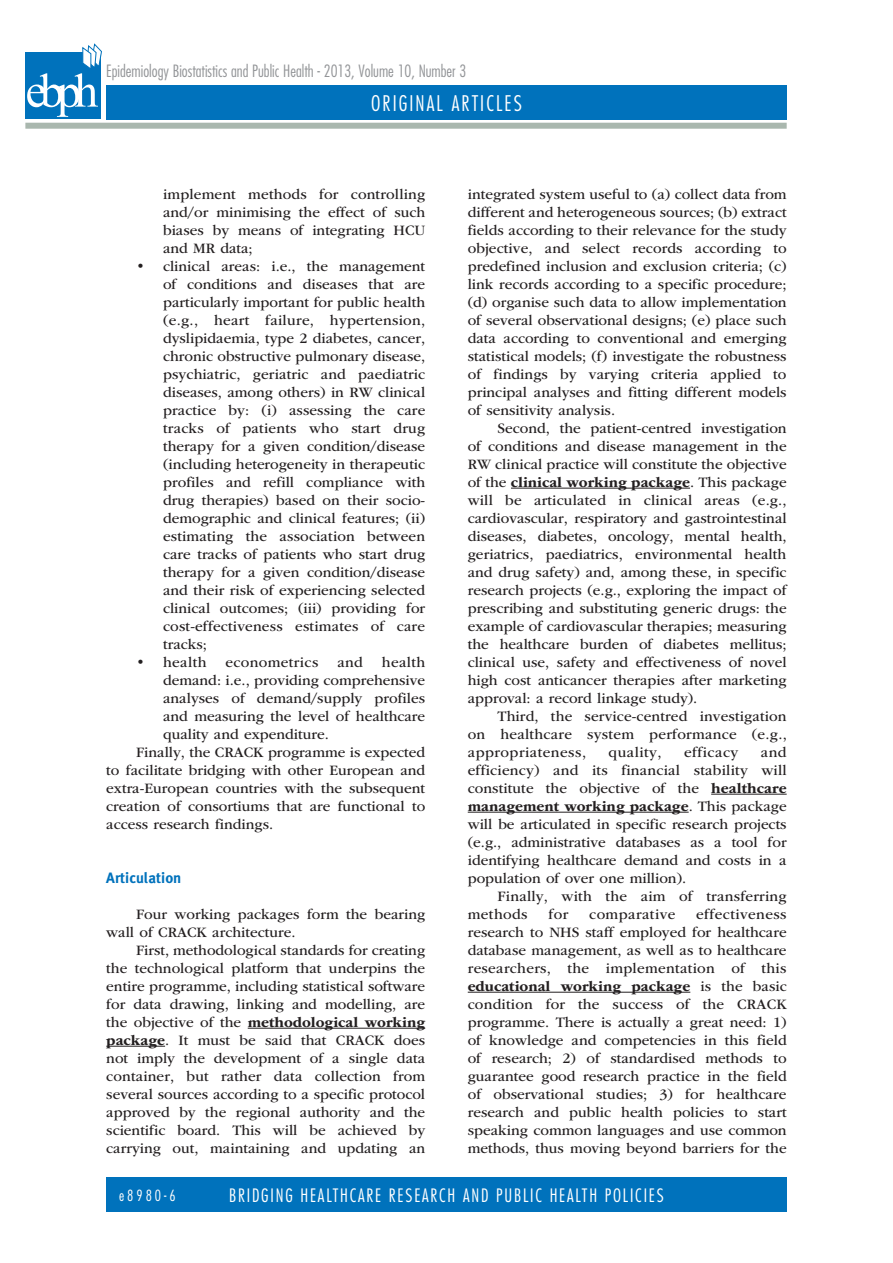
<style>
.page{position:relative;width:893px;height:1263px;background:#fff}
.page>*{position:absolute;margin:0;border:0;box-sizing:border-box;transform-origin:0 0}
.t1{font:300 condensed 21px "Futura Std";letter-spacing:.1em;color:#fff}
.t2{font:300 condensed 18px "Futura Std";color:#fff}
.t3{font:300 condensed 16.5px "Futura Std";color:#939598}
.t4{font:15px/18px "ITC Garamond Std";color:#231f20;text-align:justify}
.t5{font:15px "ITC Garamond Std";letter-spacing:.03em;color:#231f20}
.t6{font:15px "ITC Garamond Std";letter-spacing:.025em;color:#231f20}
.t7{font:700 15px "Meta Plus";color:#0072bc}
.t8{font:300 condensed 15px "Futura Std";letter-spacing:.2em;color:#fff}
.s1{font-weight:700}
</style>
<div class="page">
<div style="left:106px;top:85px;width:681px;height:34px;background:#0072bc"></div>
<div style="left:106px;top:1178px;width:681px;height:34px;background:#0072bc"></div>
<div style="left:25px;top:123px;width:762px;height:6px;background:#a9b7ae"></div>
<div style="left:25px;top:52px;width:76px;height:67px;background:#0072bc"></div>
<svg style="left:27px;top:43px;width:75px;height:74px"></svg>
<hr style="left:248px;top:1028px;width:177px;height:1px;background:#231f20">
<hr style="left:106px;top:1046px;width:59px;height:1px;background:#231f20">
<hr style="left:511px;top:488px;width:179px;height:1px;background:#231f20">
<hr style="left:711px;top:794px;width:76px;height:1px;background:#231f20">
<hr style="left:468px;top:812px;width:221px;height:1px;background:#231f20">
<hr style="left:468px;top:992px;width:222px;height:1px;background:#231f20">
<p class="t3" style="left:106px;top:62px;width:361px">Epidemiology Biostatistics and Public Health - 2013, Volume 10, Number 3</p>
<h1 class="t1" style="left:371px;top:91px;width:152px">ORIGINAL ARTICLES</h1>
<p class="t4" style="left:163px;top:185px;width:264px">implement methods for controlling and/or minimising the effect of such biases by means of integrating HCU and MR data;</p>
<p class="t4" style="left:163px;top:257px;width:264px;text-indent:-27px">• clinical areas: i.e., the management of conditions and diseases that are particularly important for public health (e.g., heart failure, hypertension, dyslipidaemia, type 2 diabetes, cancer, chronic obstructive pulmonary disease, psychiatric, geriatric and paediatric diseases, among others) in RW clinical practice by: (i) assessing the care tracks of patients who start drug therapy for a given condition/disease (including heterogeneity in therapeutic profiles and refill compliance with drug therapies) based on their socio&shy;demographic and clinical features; (ii) estimating the association between care tracks of patients who start drug therapy for a given condition/disease and their risk of experiencing selected clinical outcomes; (iii) providing for cost-effectiveness estimates of care tracks;</p>
<p class="t4" style="left:136px;top:653px;width:72px">• health</p>
<p class="t6" style="left:225px;top:654px;width:94px">econometrics</p>
<p class="t4" style="left:337px;top:653px;width:27px">and</p>
<p class="t4" style="left:382px;top:653px;width:45px">health</p>
<p class="t4" style="left:163px;top:671px;width:264px">demand: i.e., providing comprehensive</p>
<p class="t4" style="left:163px;top:689px;width:264px">analyses of demand/supply profiles</p>
<p class="t4" style="left:163px;top:707px;width:264px">and measuring the level of healthcare</p>
<p class="t4" style="left:163px;top:725px;width:167px">quality and expenditure.</p>
<p class="t4" style="left:136px;top:743px;width:291px">Finally, the CRACK programme is expected</p>
<p class="t4" style="left:106px;top:761px;width:320px">to facilitate bridging with other European and</p>
<p class="t4" style="left:106px;top:779px;width:320px">extra-European countries with the subsequent</p>
<p class="t4" style="left:106px;top:797px;width:320px">creation of consortiums that are functional to</p>
<p class="t4" style="left:106px;top:815px;width:168px">access research findings.</p>
<p class="t7" style="left:106px;top:869px;width:77px">Articulation</p>
<p class="t4" style="left:106px;top:905px;width:320px;text-indent:30px">Four working packages form the bearing wall of CRACK architecture.</p>
<p class="t4" style="left:106px;top:941px;width:321px;text-indent:30px">First, methodological standards for creating the technological platform that underpins the entire programme, including statistical software for data drawing, linking and modelling, are the objective of the <span class="s1">methodological working package</span>. It must be said that CRACK does not imply the development of a single data container, but rather data collection from several sources according to a specific protocol approved by the regional authority and the scientific board. This will be achieved by carrying out, maintaining and updating an</p>
<p class="t4" style="left:468px;top:185px;width:320px">integrated system useful to (a) collect data from different and heterogeneous sources; (b) extract fields according to their relevance for the study objective, and select records according to predefined inclusion and exclusion criteria; (c) link records according to a specific procedure; (d) organise such data to allow implementation of several observational designs; (e) place such data according to conventional and emerging statistical models; (f) investigate the robustness of findings by varying criteria applied to principal analyses and fitting different models of sensitivity analysis.</p>
<p class="t4" style="left:468px;top:419px;width:320px;text-indent:30px">Second, the patient-centred investigation of conditions and disease management in the RW clinical practice will constitute the objective of the <span class="s1">clinical working package</span>. This package will be articulated in clinical areas (e.g., cardiovascular, respiratory and gastrointestinal diseases, diabetes, oncology, mental health, geriatrics, paediatrics, environmental health and drug safety) and, among these, in specific research projects (e.g., exploring the impact of prescribing and substituting generic drugs: the example of cardiovascular therapies; measuring the healthcare burden of diabetes mellitus; clinical use, safety and effectiveness of novel high cost anticancer therapies after marketing approval: a record linkage study).</p>
<p class="t4" style="left:468px;top:707px;width:321px;text-indent:30px">Third, the service-centred investigation on healthcare system performance (e.g., appropriateness,</p>
<p class="t4" style="left:468px;top:743px;width:320px;text-indent:293px">and efficiency) and its financial stability will constitute the objective of the <span class="s1">healthcare management working package</span>. This package will be articulated in specific research projects (e.g., administrative databases as a tool for identifying healthcare demand and costs in a population of over one million).</p>
<p class="t4" style="left:468px;top:887px;width:320px;text-indent:30px">Finally, with the aim of transferring methods</p>
<p class="t5" style="left:609px;top:744px;width:54px">quality,</p>
<p class="t5" style="left:684px;top:744px;width:56px">efficacy</p>
<p class="t4" style="left:468px;top:905px;width:321px;text-indent:228px">effectiveness research to NHS staff employed for healthcare database management, as well as to healthcare researchers, the implementation of this <span class="s1">educational working package</span> is the basic condition for the success of the CRACK programme. There is actually a great need: 1) of knowledge and competencies in this field of research; 2) of standardised methods to guarantee good research practice in the field of observational studies; 3) for healthcare research and public health policies to start speaking common languages and use common methods, thus moving beyond barriers for the</p>
<p class="t4" style="left:548px;top:905px;width:21px">for</p>
<p class="t5" style="left:589px;top:906px;width:88px">comparative</p>
<p class="t8" style="left:119px;top:1187px;width:58px">e8980-6</p>
<p class="t2" style="left:229px;top:1185px;width:18px">Bridging</p>
<p class="t2" style="left:300px;top:1185px;width:9px">healthcare</p>
<p class="t2" style="left:389px;top:1185px;width:10px">research</p>
<p class="t2" style="left:463px;top:1185px;width:10px">and</p>
<p class="t2" style="left:496px;top:1185px;width:26px">public</p>
<p class="t2" style="left:550px;top:1185px;width:9px">health</p>
<p class="t2" style="left:605px;top:1185px;width:9px">policies</p>
</div>
